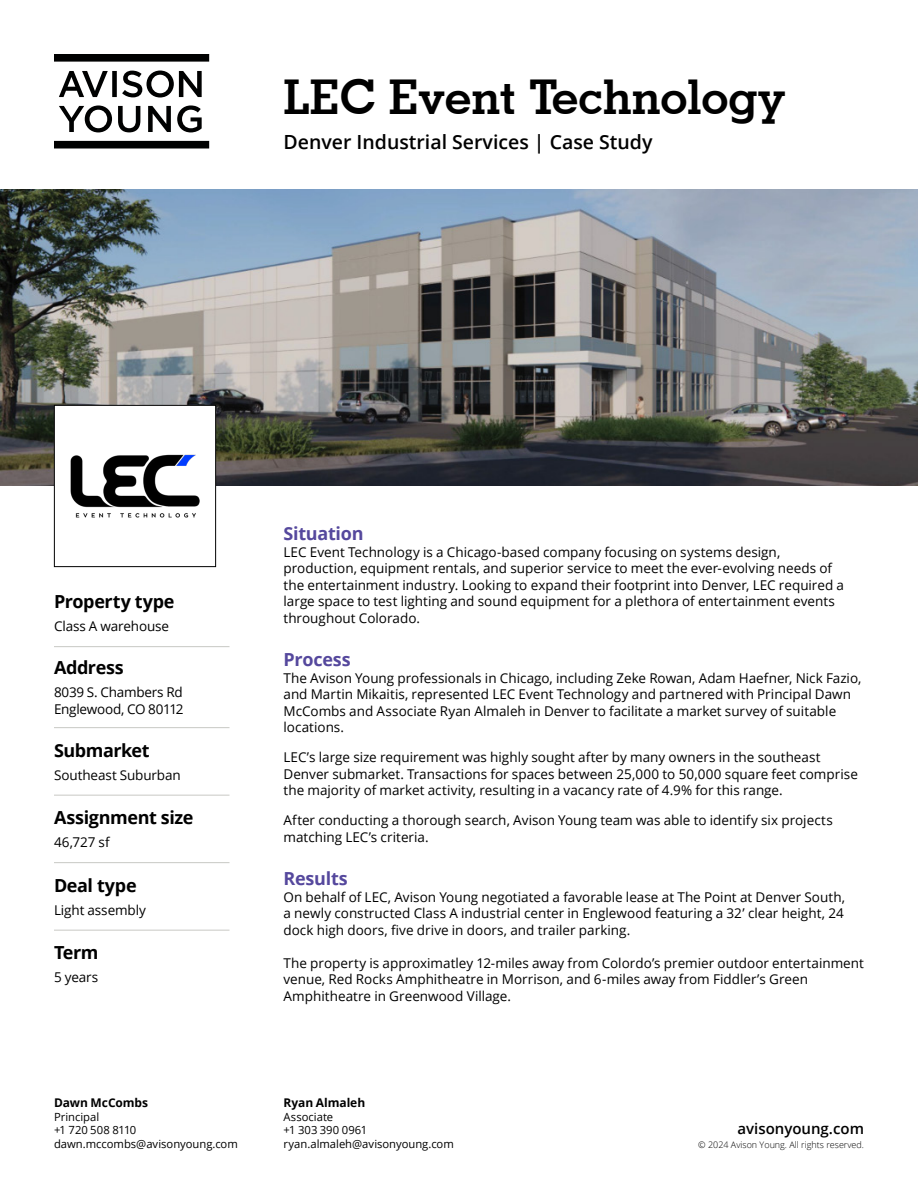
<style>
.page{position:relative;width:918px;height:1188px;background:#fff}
.page>*{position:absolute;margin:0;border:0;box-sizing:border-box;transform-origin:0 0}
.t1{font:700 48px "Geometric Slab 703 BT";color:#000}
.t2{font:600 19.5px "Open Sans";color:#000}
.t3{font:700 18px "Open Sans";letter-spacing:-.02em;color:#000}
.t4{font:700 18px "Open Sans";letter-spacing:-.015em;color:#55489d}
.t5{font:600 15px "Open Sans";color:#000}
.t6{font:13.5px/16.5px "Open Sans";color:#000}
.t7{font:13.5px/16.2px "Open Sans";letter-spacing:-.02em;color:#000}
.t8{font:700 12px "Open Sans";letter-spacing:-.005em;color:#000}
.t9{font:11.25px/13.5px "Open Sans";color:#000}
.t10{font:300 9px "Open Sans";color:#000}
</style>
<div class="page">
<img style="left:0;top:189px;width:918px;height:297px">
<div style="left:54px;top:405px;width:162px;height:162px;background:#fff"></div>
<img style="left:71px;top:454px;width:128px;height:64px">
<div style="left:54px;top:405px;width:162px;height:162px;border:1px solid #000"></div>
<hr style="left:54px;top:646px;width:176px;height:1px;background:#c8c9c4">
<hr style="left:54px;top:727px;width:176px;height:1px;background:#c8c9c4">
<hr style="left:54px;top:795px;width:176px;height:1px;background:#c8c9c4">
<hr style="left:54px;top:862px;width:176px;height:1px;background:#c8c9c4">
<hr style="left:54px;top:930px;width:176px;height:1px;background:#c8c9c4">
<svg style="left:54px;top:54px;width:155px;height:8px"></svg>
<svg style="left:54px;top:141px;width:155px;height:7px"></svg>
<svg style="left:59px;top:71px;width:143px;height:27px"></svg>
<svg style="left:59px;top:105px;width:53px;height:27px"></svg>
<svg style="left:118px;top:106px;width:22px;height:26px"></svg>
<svg style="left:148px;top:106px;width:23px;height:26px"></svg>
<svg style="left:177px;top:105px;width:25px;height:27px"></svg>
<h1 class="t1" style="left:284px;top:68px;width:503px">LEC Event Technology</h1>
<h2 class="t2" style="left:284px;top:128px;width:371px">Denver Industrial Services | Case Study</h2>
<h3 class="t3" style="left:54px;top:589px;width:122px">Property type</h3>
<p class="t6" style="left:54px;top:618px;width:117px">Class A warehouse</p>
<h3 class="t3" style="left:54px;top:655px;width:71px">Address</h3>
<p class="t7" style="left:54px;top:684px;width:131px">8039 S. Chambers Rd<br>Englewood, CO 80112</p>
<h3 class="t3" style="left:54px;top:738px;width:97px">Submarket</h3>
<p class="t6" style="left:54px;top:766px;width:128px">Southeast Suburban</p>
<h3 class="t3" style="left:54px;top:805px;width:141px">Assignment size</h3>
<p class="t6" style="left:54px;top:834px;width:57px">46,727 sf</p>
<h3 class="t3" style="left:54px;top:873px;width:84px">Deal type</h3>
<p class="t6" style="left:54px;top:901px;width:94px">Light assembly</p>
<h3 class="t3" style="left:54px;top:940px;width:46px">Term</h3>
<p class="t6" style="left:54px;top:969px;width:46px">5 years</p>
<p class="t8" style="left:54px;top:1094px;width:96px">Dawn McCombs</p>
<p class="t9" style="left:54px;top:1109px;width:185px">Principal<br>+1 720 508 8110 dawn.mccombs@avisonyoung.com</p>
<h3 class="t4" style="left:284px;top:521px;width:82px">Situation</h3>
<p class="t6" style="left:284px;top:543px;width:562px">LEC Event Technology is a Chicago-based company focusing on systems design, production, equipment rentals, and superior service to meet the ever-evolving needs of the entertainment industry. Looking to expand their footprint into Denver, LEC required a large space to test lighting and sound equipment for a plethora of entertainment events throughout Colorado.</p>
<h3 class="t4" style="left:284px;top:647px;width:69px">Process</h3>
<p class="t6" style="left:284px;top:669px;width:579px">The Avison Young professionals in Chicago, including Zeke Rowan, Adam Haefner, Nick Fazio, and Martin Mikaitis, represented LEC Event Technology and partnered with Principal Dawn McCombs and Associate Ryan Almaleh in Denver to facilitate a market survey of suitable locations.</p>
<p class="t6" style="left:284px;top:749px;width:576px">LEC’s large size requirement was highly sought after by many owners in the southeast<br>Denver submarket. Transactions for spaces between 25,000 to 50,000 square feet comprise the majority of market activity, resulting in a vacancy rate of 4.9% for this range.</p>
<p class="t6" style="left:284px;top:812px;width:551px">After conducting a thorough search, Avison Young team was able to identify six projects matching LEC’s criteria.</p>
<h3 class="t4" style="left:284px;top:866px;width:66px">Results</h3>
<p class="t6" style="left:284px;top:888px;width:563px;text-align:justify">On behalf of LEC, Avison Young negotiated a favorable lease at The Point at Denver South, a newly constructed Class A industrial center in Englewood featuring a 32’ clear height, 24 dock high doors, five drive in doors, and trailer parking.</p>
<p class="t6" style="left:284px;top:954px;width:582px">The property is approximatley 12-miles away from Colordo’s premier outdoor entertainment venue, Red Rocks Amphitheatre in Morrison, and 6-miles away from Fiddler’s Green<br>Amphitheatre in Greenwood Village.</p>
<p class="t8" style="left:284px;top:1094px;width:83px">Ryan Almaleh</p>
<p class="t9" style="left:284px;top:1109px;width:172px">Associate<br>+1 303 390 0961 ryan.almaleh@avisonyoung.com</p>
<p class="t5" style="left:737px;top:1118px;width:128px">avisonyoung.com</p>
<p class="t10" style="left:698px;top:1138px;width:167px">© 2024 Avison Young. All rights reserved.</p>
</div>
